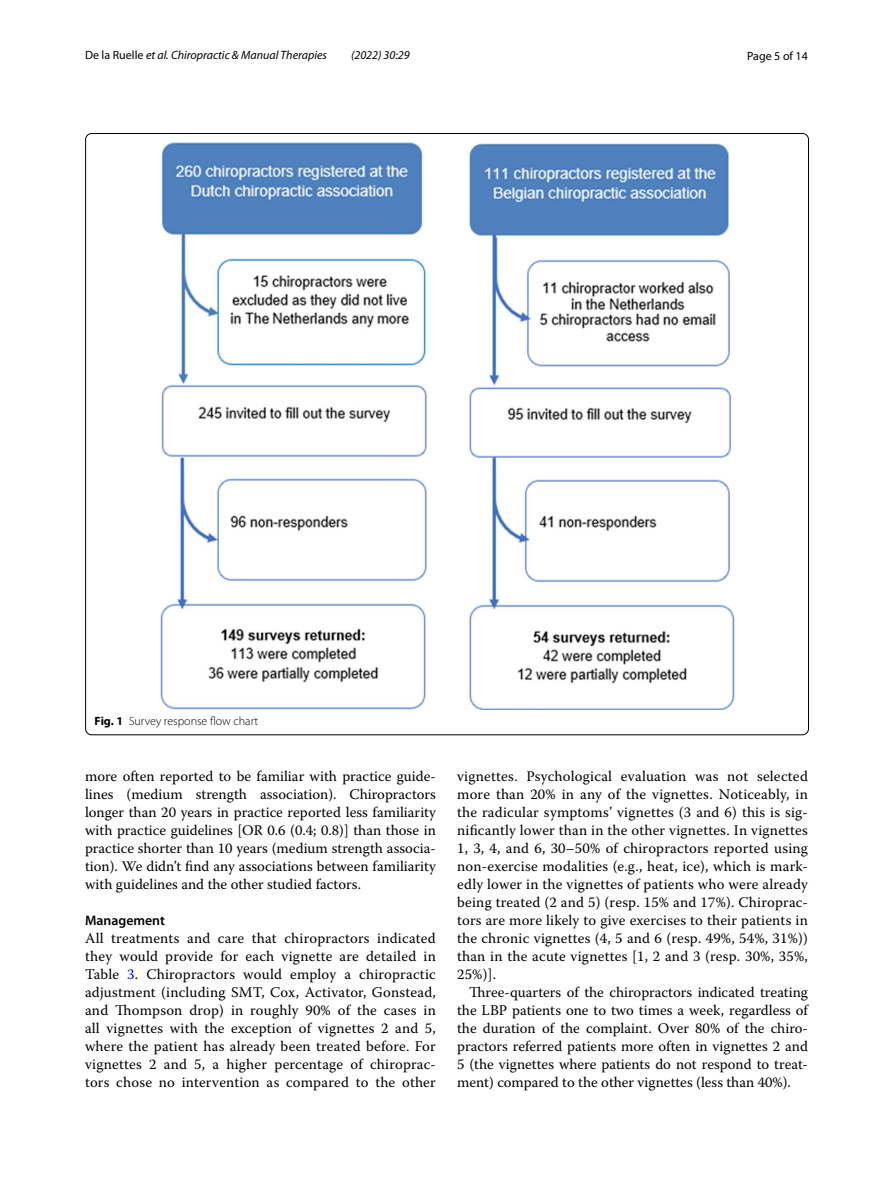
<style>
.page{position:relative;width:893px;height:1187px;background:#fff}
.page>*{position:absolute;margin:0;border:0;box-sizing:border-box;transform-origin:0 0}
.t1{font:14.7px/18px "Warnock Pro";letter-spacing:.01em;color:#000;text-align:justify}
.t2{font:600 13.8px "Myriad Pro";color:#000}
.t3{font:italic 12px "Myriad Pro";color:#000}
.t4{font:300 12px "Myriad Pro";color:#000}
.t5{font:12px "Myriad Pro";color:#000}
.s1{font-style:normal}
.s2{font-weight:700}
.s3{color:#00f}
</style>
<div class="page">
<img style="left:160px;top:142px;width:574px;height:567px">
<p class="t3" style="left:85px;top:48px;width:243px"><span class="s1">De la Ruelle</span> et al. Chiropractic &amp; Manual Therapies</p>
<p class="t3" style="left:351px;top:48px;width:60px">(2022) 30:29</p>
<p class="t5" style="left:747px;top:48px;width:62px">Page 5 of 14</p>
<p class="t4" style="left:95px;top:714px;width:165px"><span class="s2">Fig. 1</span> Survey response flow chart</p>
<p class="t1" style="left:85px;top:766px;width:352px">more often reported to be familiar with practice guide&shy;lines (medium strength association). Chiropractors longer than 20 years in practice reported less familiarity with practice guidelines [OR 0.6 (0.4; 0.8)] than those in practice shorter than 10 years (medium strength associa&shy;tion). We didn’t find any associations between familiarity with guidelines and the other studied factors.</p>
<p class="t2" style="left:85px;top:911px;width:81px">Management</p>
<p class="t1" style="left:85px;top:928px;width:352px">All treatments and care that chiropractors indicated they would provide for each vignette are detailed in Table <span class="s3">3</span>. Chiropractors would employ a chiropractic adjustment (including SMT, Cox, Activator, Gonstead, and Thompson drop) in roughly 90% of the cases in all vignettes with the exception of vignettes 2 and 5, where the patient has already been treated before. For vignettes 2 and 5, a higher percentage of chiroprac&shy;tors chose no intervention as compared to the other</p>
<p class="t1" style="left:457px;top:766px;width:352px">vignettes. Psychological evaluation was not selected more than 20% in any of the vignettes. Noticeably, in the radicular symptoms’ vignettes (3 and 6) this is sig&shy;nificantly lower than in the other vignettes. In vignettes 1, 3, 4, and 6, 30–50% of chiropractors reported using non-exercise modalities (e.g., heat, ice), which is mark&shy;edly lower in the vignettes of patients who were already being treated (2 and 5) (resp. 15% and 17%). Chiroprac&shy;tors are more likely to give exercises to their patients in the chronic vignettes (4, 5 and 6 (resp. 49%, 54%, 31%)) than in the acute vignettes [1, 2 and 3 (resp. 30%, 35%, 25%)].</p>
<p class="t1" style="left:457px;top:982px;width:352px;text-indent:12px">Three-quarters of the chiropractors indicated treating the LBP patients one to two times a week, regardless of the duration of the complaint. Over 80% of the chiro&shy;practors referred patients more often in vignettes 2 and 5 (the vignettes where patients do not respond to treat&shy;ment) compared to the other vignettes (less than 40%).</p>
</div>
